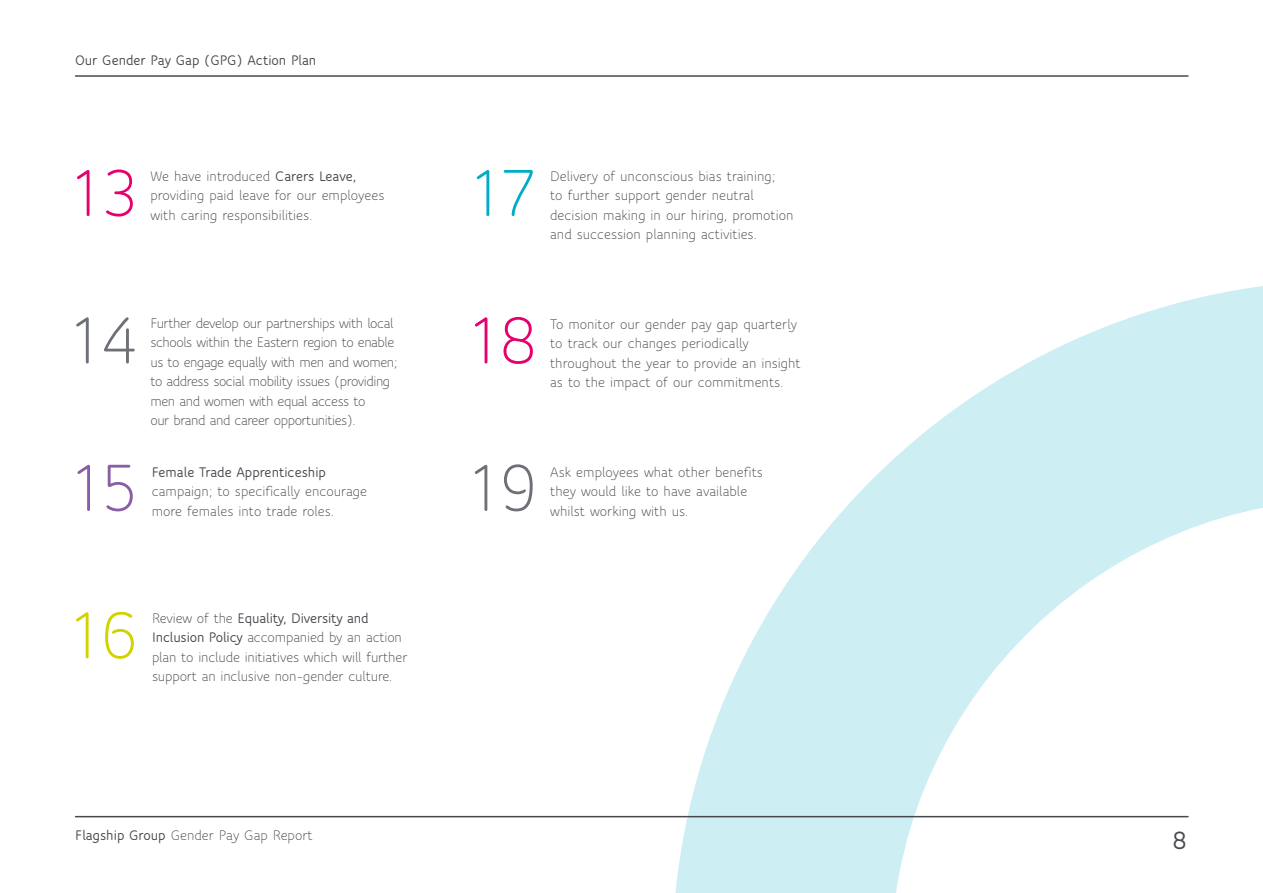
<style>
.page{position:relative;width:1263px;height:893px;background:#fff}
.page>*{position:absolute;margin:0;border:0;box-sizing:border-box;transform-origin:0 0}
.t1{font:72px "Speak Pro";color:#e6006d}
.t2{font:72px "Speak Pro";color:#6d7076}
.t3{font:72px "Speak Pro";color:#00adc6}
.t4{font:72px "Speak Pro";color:#8a5ea4}
.t5{font:72px "Speak Pro";color:#d2d200}
.t6{font:700 27px "Speak Pro";color:#464a4f}
.t7{font:15px/19.5px "Speak Pro";color:#464a4f}
.t8{font:15px/19.5px "Speak Pro";letter-spacing:-.03em;color:#464a4f}
.t9{font:700 15px "Speak Pro";color:#464a4f}
.s1{font-weight:700}
</style>
<div class="page">
<svg style="left:672px;top:286px;width:591px;height:607px"></svg>
<hr style="left:76px;top:816px;width:1112px;height:1px;background:#464a4f">
<hr style="left:76px;top:75px;width:1112px;height:2px;background:#464a4f">
<p class="t9" style="left:75px;top:51px;width:243px">Our Gender Pay Gap (GPG) Action Plan</p>
<h1 class="t1" style="left:71px;top:152px;width:71px">13</h1>
<h1 class="t3" style="left:471px;top:152px;width:68px">17</h1>
<p class="t7" style="left:150px;top:166px;width:235px">We have introduced <span class="s1">Carers Leave, </span>providing paid leave for our employees with caring responsibilities.</p>
<p class="t7" style="left:550px;top:166px;width:245px">Delivery of unconscious bias training;<br>to further support gender neutral decision making in our hiring, promotion and succession planning activities.</p>
<h1 class="t2" style="left:70px;top:300px;width:73px">14</h1>
<h1 class="t1" style="left:469px;top:300px;width:72px">18</h1>
<p class="t8" style="left:150px;top:313px;width:248px">Further develop our partnerships with local schools within the Eastern region to enable us to engage equally with men and women; to address social mobility issues (providing men and women with equal access to<br>our brand and career opportunities).</p>
<p class="t7" style="left:550px;top:314px;width:252px">To monitor our gender pay gap quarterly to track our changes periodically throughout the year to provide an insight as to the impact of our commitments.</p>
<h1 class="t4" style="left:72px;top:447px;width:70px">15</h1>
<p class="t9" style="left:152px;top:463px;width:176px">Female Trade Apprenticeship</p>
<p class="t7" style="left:152px;top:482px;width:217px">campaign; to specifically encourage</p>
<p class="t7" style="left:152px;top:501px;width:184px">more females into trade roles.</p>
<h1 class="t5" style="left:70px;top:594px;width:72px">16</h1>
<p class="t7" style="left:152px;top:608px;width:257px">Review of the <span class="s1">Equality, Diversity and Inclusion Policy</span> accompanied by an action plan to include initiatives which will further support an inclusive non-gender culture.</p>
<h1 class="t2" style="left:469px;top:447px;width:72px">19</h1>
<p class="t7" style="left:550px;top:462px;width:214px">Ask employees what other benefits they would like to have available whilst working with us.</p>
<p class="t7" style="left:75px;top:825px;width:239px"><span class="s1">Flagship Group</span> Gender Pay Gap Report</p>
<h2 class="t6" style="left:1171px;top:824px;width:18px">8</h2>
</div>
